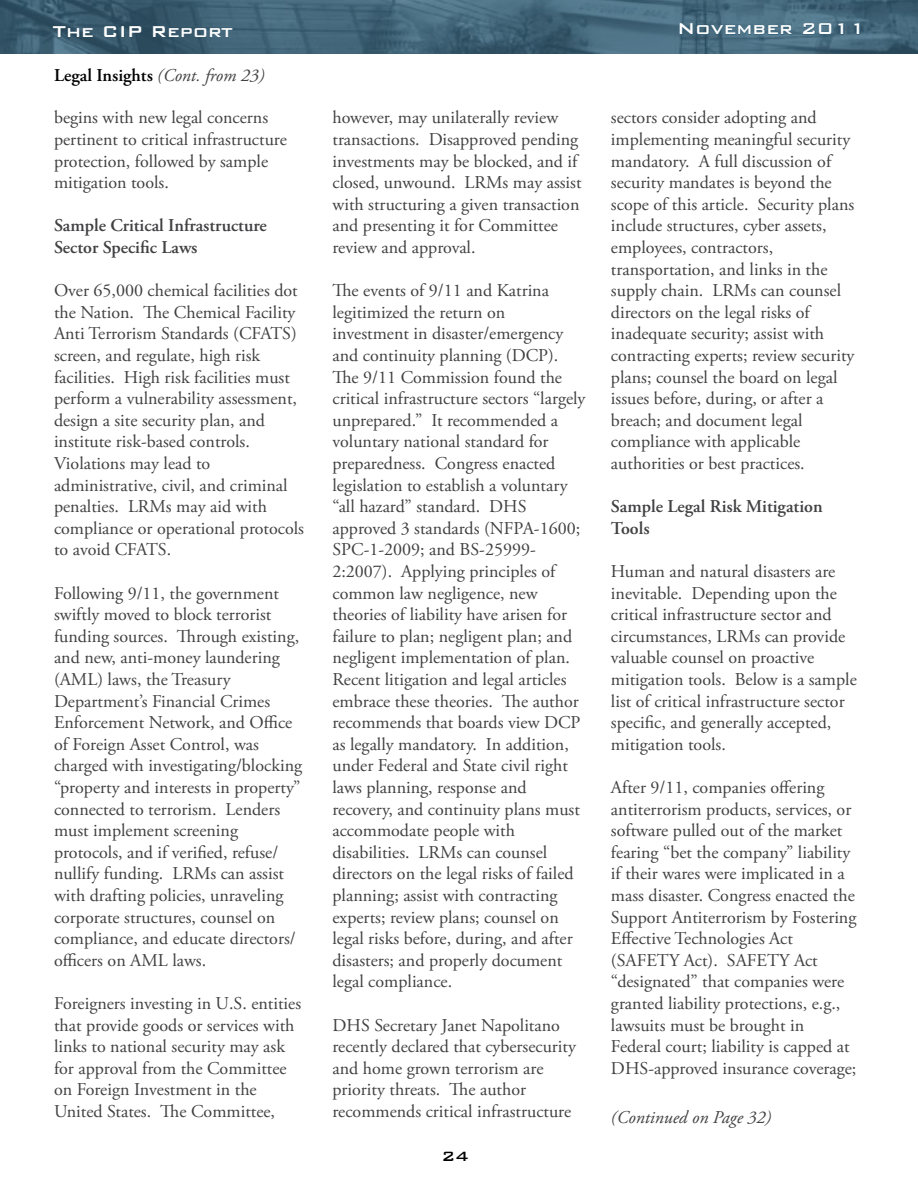
<style>
.page{position:relative;width:918px;height:1188px;background:#fff}
.page>*{position:absolute;margin:0;border:0;box-sizing:border-box;transform-origin:0 0}
.t1{font:500 21px "Bank Gothic BT";color:#fff}
.t2{font:18px/21.6px "Adobe Garamond Pro";color:#414042}
.t3{font:600 18px/21.6px "Adobe Garamond Pro";color:#414042}
.t4{font:600 18px "Adobe Garamond Pro";color:#000}
.t5{font:italic 18px "Adobe Garamond Pro";color:#414042}
.t6{font:500 18px "Bank Gothic BT";color:#000}
.s1{font-weight:400;font-style:italic;color:#414042}
</style>
<div class="page">
<img style="left:0;top:0;width:918px;height:54px">
<svg style="left:679px;top:23px;width:114px;height:12px"></svg>
<svg style="left:803px;top:23px;width:29px;height:12px"></svg>
<svg style="left:838px;top:23px;width:6px;height:12px"></svg>
<svg style="left:854px;top:23px;width:6px;height:12px"></svg>
<p class="t1" style="left:53px;top:20px;width:182px">The CIP Report</p>
<p class="t1" style="left:677px;top:17px;width:190px">November 2011</p>
<p class="t4" style="left:54px;top:64px;width:212px">Legal Insights <span class="s1">(Cont. from 23)</span></p>
<p class="t2" style="left:54px;top:108px;width:234px">begins with new legal concerns pertinent to critical infrastructure protection, followed by sample mitigation tools.</p>
<p class="t3" style="left:54px;top:215px;width:214px">Sample Critical Infrastructure<br>Sector Specific Laws</p>
<p class="t2" style="left:54px;top:280px;width:252px">Over 65,000 chemical facilities dot the Nation. The Chemical Facility<br>Anti Terrorism Standards (CFATS) screen, and regulate, high risk facilities. High risk facilities must perform a vulnerability assessment, design a site security plan, and institute risk-based controls.<br>Violations may lead to administrative, civil, and criminal penalties. LRMs may aid with compliance or operational protocols to avoid CFATS.</p>
<p class="t2" style="left:54px;top:583px;width:250px">Following 9/11, the government swiftly moved to block terrorist funding sources. Through existing, and new, anti-money laundering (AML) laws, the Treasury<br>Department’s Financial Crimes<br>Enforcement Network, and Office of Foreign Asset Control, was charged with investigating/blocking “property and interests in property” connected to terrorism. Lenders must implement screening protocols, and if verified, refuse/ nullify funding. LRMs can assist with drafting policies, unraveling corporate structures, counsel on compliance, and educate directors/ officers on AML laws.</p>
<p class="t2" style="left:54px;top:993px;width:249px">Foreigners investing in U.S. entities that provide goods or services with links to national security may ask for approval from the Committee on Foreign Investment in the United States. The Committee,</p>
<p class="t2" style="left:332px;top:108px;width:251px">however, may unilaterally review transactions. Disapproved pending investments may be blocked, and if closed, unwound. LRMs may assist with structuring a given transaction and presenting it for Committee review and approval.</p>
<p class="t2" style="left:332px;top:280px;width:255px">The events of 9/11 and Katrina legitimized the return on investment in disaster/emergency and continuity planning (DCP).<br>The 9/11 Commission found the critical infrastructure sectors “largely unprepared.” It recommended a voluntary national standard for preparedness. Congress enacted legislation to establish a voluntary “all hazard” standard. DHS approved 3 standards (NFPA-1600;<br>SPC-1-2009; and BS-25999-<br>2:2007). Applying principles of common law negligence, new theories of liability have arisen for failure to plan; negligent plan; and negligent implementation of plan.<br>Recent litigation and legal articles embrace these theories. The author recommends that boards view DCP as legally mandatory. In addition, under Federal and State civil right laws planning, response and recovery, and continuity plans must accommodate people with disabilities. LRMs can counsel directors on the legal risks of failed planning; assist with contracting experts; review plans; counsel on legal risks before, during, and after disasters; and properly document legal compliance.</p>
<p class="t2" style="left:332px;top:1015px;width:245px">DHS Secretary Janet Napolitano recently declared that cybersecurity and home grown terrorism are priority threats. The author recommends critical infrastructure</p>
<p class="t6" style="left:441px;top:1147px;width:29px">24</p>
<p class="t2" style="left:611px;top:108px;width:245px">sectors consider adopting and implementing meaningful security mandatory. A full discussion of security mandates is beyond the scope of this article. Security plans include structures, cyber assets, employees, contractors, transportation, and links in the supply chain. LRMs can counsel directors on the legal risks of inadequate security; assist with contracting experts; review security plans; counsel the board on legal issues before, during, or after a breach; and document legal compliance with applicable authorities or best practices.</p>
<p class="t3" style="left:611px;top:496px;width:213px">Sample Legal Risk Mitigation<br>Tools</p>
<p class="t2" style="left:611px;top:561px;width:247px">Human and natural disasters are inevitable. Depending upon the critical infrastructure sector and circumstances, LRMs can provide valuable counsel on proactive mitigation tools. Below is a sample list of critical infrastructure sector specific, and generally accepted, mitigation tools.</p>
<p class="t2" style="left:611px;top:777px;width:247px">After 9/11, companies offering antiterrorism products, services, or software pulled out of the market fearing “bet the company” liability if their wares were implicated in a mass disaster. Congress enacted the Support Antiterrorism by Fostering Effective Technologies Act (SAFETY Act). SAFETY Act “designated” that companies were granted liability protections, e.g., lawsuits must be brought in Federal court; liability is capped at DHS-approved insurance coverage;</p>
<p class="t5" style="left:611px;top:1107px;width:162px">(Continued on Page 32)</p>
</div>
